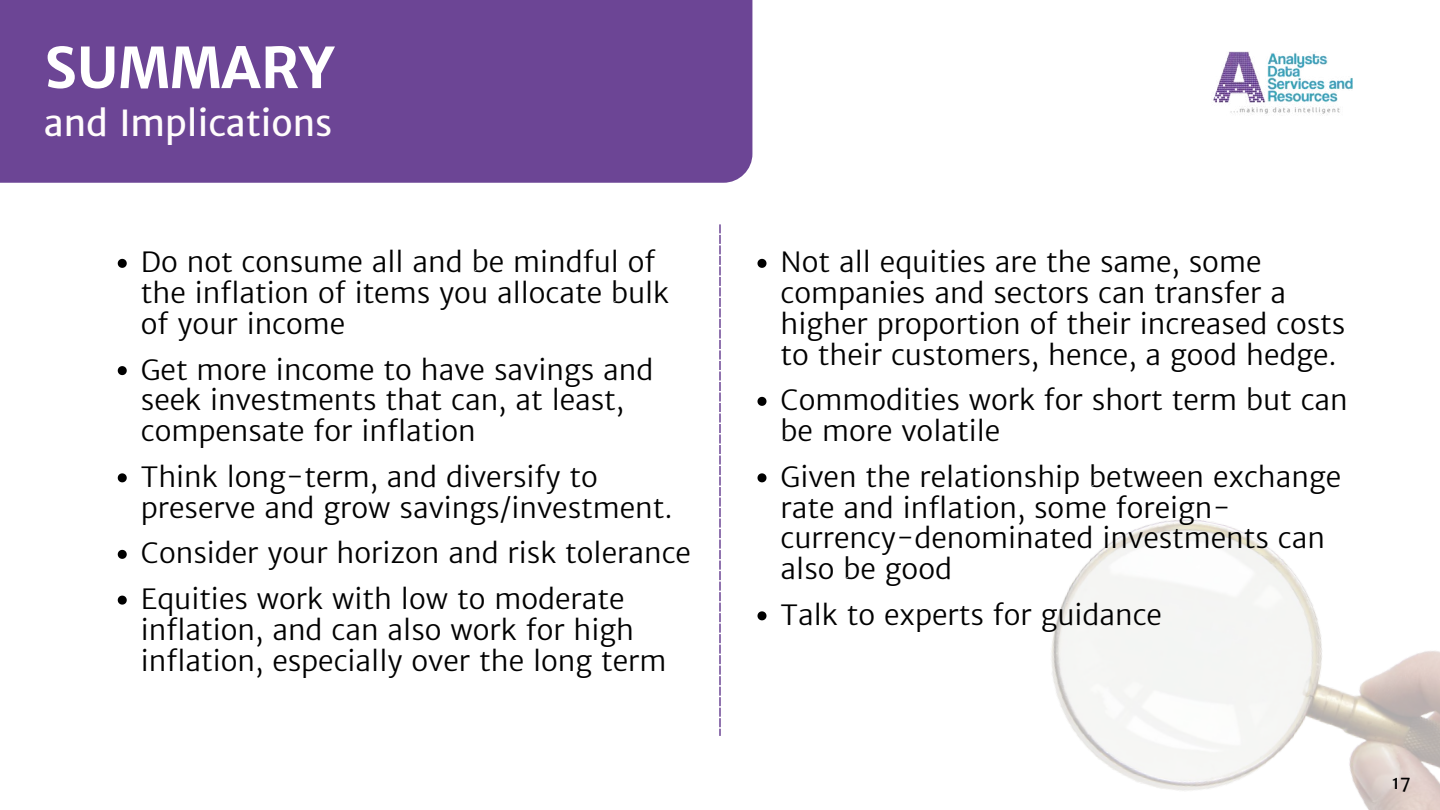
<style>
.page{position:relative;width:1440px;height:810px;background:#fff}
.page>*{position:absolute;margin:0;border:0;box-sizing:border-box;transform-origin:0 0}
.t1{font:700 56px "Merriweather Sans";color:#fff}
.t2{font:36px "Merriweather Sans";color:#fffcfc}
.t3{font:300 28px/30.8px "Merriweather Sans";color:#000}
.t4{font:18px "Merriweather Sans";color:#000}
</style>
<div class="page">
<div style="left:0;top:0;width:752px;height:183px;background:#6c4595"></div>
<img style="left:1051px;top:519px;width:389px;height:291px">
<svg style="left:719px;top:224px;width:2px;height:512px"></svg>
<img style="left:1213px;top:51px;width:140px;height:64px">
<svg style="left:118px;top:259px;width:9px;height:9px"></svg>
<svg style="left:118px;top:366px;width:9px;height:9px"></svg>
<svg style="left:118px;top:473px;width:9px;height:9px"></svg>
<svg style="left:118px;top:550px;width:9px;height:9px"></svg>
<svg style="left:118px;top:596px;width:9px;height:9px"></svg>
<svg style="left:757px;top:259px;width:9px;height:9px"></svg>
<svg style="left:757px;top:397px;width:9px;height:9px"></svg>
<svg style="left:757px;top:473px;width:9px;height:9px"></svg>
<svg style="left:757px;top:611px;width:9px;height:9px"></svg>
<h1 class="t1" style="left:44px;top:33px;width:291px">SUMMARY</h1>
<p class="t2" style="left:44px;top:101px;width:290px">and Implications</p>
<p class="t3" style="left:141px;top:247px;width:530px">Do not consume all and be mindful of the inflation of items you allocate bulk of your income</p>
<p class="t3" style="left:141px;top:354px;width:514px">Get more income to have savings and seek investments that can, at least, compensate for inflation</p>
<p class="t3" style="left:141px;top:462px;width:533px">Think long-term, and diversify to preserve and grow savings/investment.</p>
<p class="t3" style="left:141px;top:531px;width:552px;line-height:45.8px">Consider your horizon and risk tolerance<br>Equities work with low to moderate</p>
<p class="t3" style="left:141px;top:615px;width:527px">inflation, and can also work for high inflation, especially over the long term</p>
<p class="t3" style="left:781px;top:247px;width:566px">Not all equities are the same, some companies and sectors can transfer a higher proportion of their increased costs to their customers, hence, a good hedge.</p>
<p class="t3" style="left:781px;top:385px;width:569px">Commodities work for short term but can be more volatile</p>
<p class="t3" style="left:781px;top:462px;width:562px">Given the relationship between exchange rate and inflation, some foreign&shy;currency-denominated investments can also be good</p>
<p class="t3" style="left:781px;top:600px;width:383px">Talk to experts for guidance</p>
<p class="t4" style="left:1392px;top:772px;width:20px">17</p>
</div>
